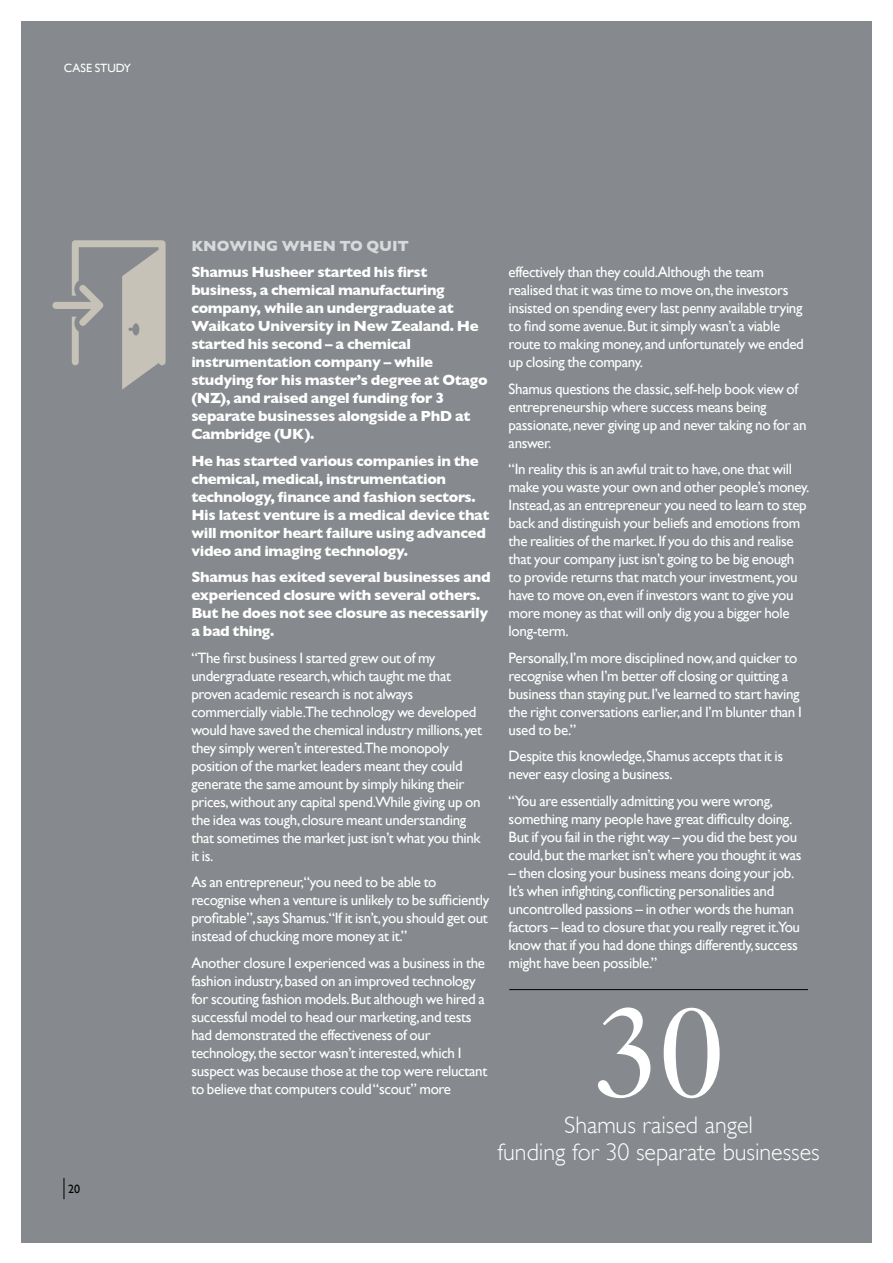
<style>
.page{position:relative;width:893px;height:1263px;background:#fff}
.page>*{position:absolute;margin:0;border:0;box-sizing:border-box;transform-origin:0 0}
.t1{font:130.95px "Coutts Caslon";color:#fff}
.t2{font:300 24px/27px "Gill Sans";color:#fff;text-align:center}
.t3{font:15px/18px "Gill Sans";letter-spacing:-.025em;color:#fff}
.t4{font:700 15px/18px "Gill Sans";letter-spacing:-.025em;color:#fff}
.t5{font:700 15px "Gill Sans";letter-spacing:-.005em;color:#d8d9db}
.t6{font:12px "Gill Sans";color:#fff}
.t7{font:12px "Gill Sans";color:#000}
</style>
<div class="page">
<div style="left:21px;top:21px;width:851px;height:1221px;background:#86898d"></div>
<svg style="left:64px;top:1178px;width:1px;height:21px"></svg>
<svg style="left:52px;top:240px;width:114px;height:150px"></svg>
<hr style="left:509px;top:989px;width:299px;height:1px;background:#000">
<p class="t6" style="left:64px;top:61px;width:69px">CASE STUDY</p>
<p class="t7" style="left:68px;top:1181px;width:13px">20</p>
<p class="t5" style="left:191px;top:237px;width:219px">KNOWING WHEN TO QUIT</p>
<p class="t4" style="left:191px;top:263px;width:298px">Shamus Husheer started his first business, a chemical manufacturing company, while an undergraduate at Waikato University in New Zealand. He started his second – a chemical instrumentation company – while studying for his master’s degree at Otago (NZ), and raised angel funding for 3 separate businesses alongside a PhD at Cambridge (UK).</p>
<p class="t4" style="left:191px;top:451px;width:300px">He has started various companies in the chemical, medical, instrumentation technology, finance and fashion sectors.<br>His latest venture is a medical device that will monitor heart failure using advanced video and imaging technology.</p>
<p class="t4" style="left:191px;top:568px;width:301px">Shamus has exited several businesses and experienced closure with several others.<br>But he does not see closure as necessarily a bad thing.</p>
<p class="t3" style="left:191px;top:648px;width:292px">“The first business I started grew out of my undergraduate research, which taught me that proven academic research is not always commercially viable.The technology we developed would have saved the chemical industry millions, yet they simply weren’t interested.The monopoly position of the market leaders meant they could generate the same amount by simply hiking their prices, without any capital spend.While giving up on the idea was tough, closure meant understanding that sometimes the market just isn’t what you think it is.</p>
<p class="t3" style="left:191px;top:873px;width:299px">As an entrepreneur,“you need to be able to recognise when a venture is unlikely to be sufficiently profitable”, says Shamus.“If it isn’t, you should get out instead of chucking more money at it.”</p>
<p class="t3" style="left:191px;top:953px;width:298px">Another closure I experienced was a business in the fashion industry, based on an improved technology for scouting fashion models. But although we hired a successful model to head our marketing, and tests had demonstrated the effectiveness of our technology, the sector wasn’t interested, which I suspect was because those at the top were reluctant to believe that computers could “scout” more</p>
<p class="t3" style="left:509px;top:263px;width:297px">effectively than they could.Although the team realised that it was time to move on, the investors insisted on spending every last penny available trying to find some avenue. But it simply wasn’t a viable route to making money, and unfortunately we ended up closing the company.</p>
<p class="t3" style="left:509px;top:379px;width:299px">Shamus questions the classic, self-help book view of entrepreneurship where success means being passionate, never giving up and never taking no for an answer.</p>
<p class="t3" style="left:509px;top:460px;width:302px">“In reality this is an awful trait to have, one that will make you waste your own and other people’s money.<br>Instead, as an entrepreneur you need to learn to step back and distinguish your beliefs and emotions from the realities of the market. If you do this and realise that your company just isn’t going to be big enough to provide returns that match your investment, you have to move on, even if investors want to give you more money as that will only dig you a bigger hole long-term.</p>
<p class="t3" style="left:509px;top:648px;width:295px">Personally, I’m more disciplined now, and quicker to recognise when I’m better off closing or quitting a business than staying put. I’ve learned to start having the right conversations earlier, and I’m blunter than I used to be.”</p>
<p class="t3" style="left:509px;top:747px;width:276px">Despite this knowledge, Shamus accepts that it is never easy closing a business.</p>
<p class="t3" style="left:509px;top:791px;width:295px">“You are essentially admitting you were wrong, something many people have great difficulty doing.<br>But if you fail in the right way – you did the best you could, but the market isn’t where you thought it was</p>
<p class="t3" style="left:509px;top:863px;width:293px">– then closing your business means doing your job.<br>It’s when infighting, conflicting personalities and uncontrolled passions – in other words the human factors – lead to closure that you really regret it.You know that if you had done things differently, success might have been possible.”</p>
<h1 class="t1" style="left:592px;top:970px;width:134px">30</h1>
<h2 class="t2" style="left:497px;top:1111px;width:324px">Shamus raised angel<br>funding for 30 separate businesses</h2>
</div>
